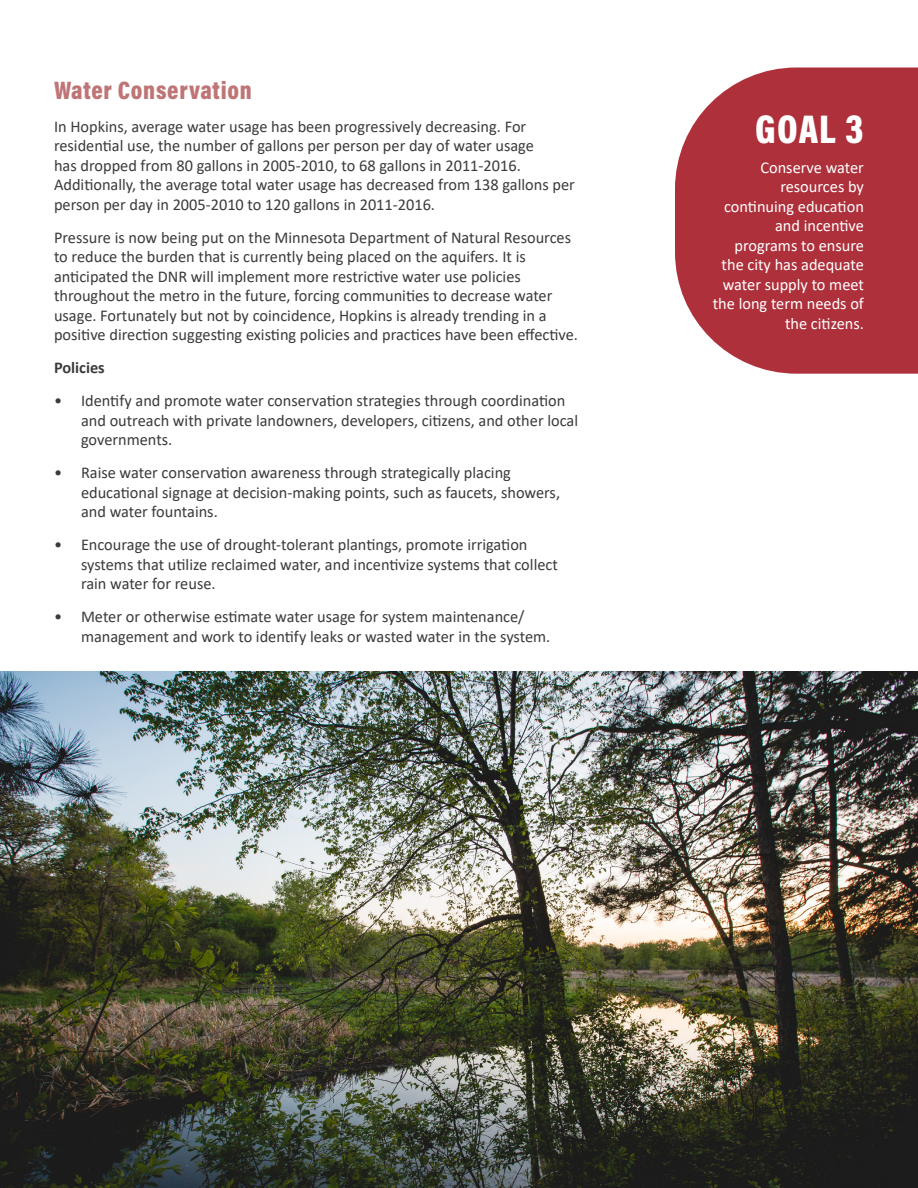
<style>
.page{position:relative;width:918px;height:1188px;background:#fff}
.page>*{position:absolute;margin:0;border:0;box-sizing:border-box;transform-origin:0 0}
.Heading_1{font:900 40.5px "Acumin Pro Cond";color:#fff}
.Body_Text{font:900 25.5px "Acumin Pro Cond";letter-spacing:.03em;color:#bf7576}
.Body_Text-2{font:16.5px/19.5px "Calibri";color:#3a3b3c}
.Body_Text-3{font:16.5px/19.5px "Calibri";color:#fff;text-align:right}
.Body_Text-4{font:700 16.5px "Calibri";color:#3a3b3c}
</style>
<div class="page">
<svg style="left:675px;top:68px;width:243px;height:306px;background:#b6444e"></svg>
<img style="left:0;top:672px;width:917px;height:516px">
<p class="Body_Text" style="left:54px;top:73px;width:199px">Water Conservation</p>
<p class="Body_Text-2" style="left:54px;top:116px;width:522px">In Hopkins, average water usage has been progressively decreasing. For residential use, the number of gallons per person per day of water usage<br>has dropped from 80 gallons in 2005-2010, to 68 gallons in 2011-2016.<br>Additionally, the average total water usage has decreased from 138 gallons per person per day in 2005-2010 to 120 gallons in 2011-2016.</p>
<p class="Body_Text-2" style="left:54px;top:227px;width:526px">Pressure is now being put on the Minnesota Department of Natural Resources to reduce the burden that is currently being placed on the aquifers. It is anticipated the DNR will implement more restrictive water use policies throughout the metro in the future, forcing communities to decrease water usage. Fortunately but not by coincidence, Hopkins is already trending in a positive direction suggesting existing policies and practices have been effective.</p>
<p class="Body_Text-4" style="left:54px;top:356px;width:52px">Policies</p>
<p class="Body_Text-2" style="left:81px;top:391px;width:499px;text-indent:-27px">• Identify and promote water conservation strategies through coordination and outreach with private landowners, developers, citizens, and other local governments.</p>
<p class="Body_Text-2" style="left:81px;top:463px;width:481px;text-indent:-27px">• Raise water conservation awareness through strategically placing educational signage at decision-making points, such as faucets, showers, and water fountains.</p>
<p class="Body_Text-2" style="left:81px;top:535px;width:478px;text-indent:-27px">• Encourage the use of drought-tolerant plantings, promote irrigation systems that utilize reclaimed water, and incentivize systems that collect rain water for reuse.</p>
<p class="Body_Text-2" style="left:81px;top:607px;width:471px;text-indent:-27px">• Meter or otherwise estimate water usage for system maintenance/ management and work to identify leaks or wasted water in the system.</p>
<p class="Heading_1" style="left:755px;top:103px;width:110px">GOAL 3</p>
<p class="Body_Text-3" style="left:713px;top:157px;width:153px">Conserve water resources by continuing education and incentive programs to ensure the city has adequate water supply to meet the long term needs of the citizens.</p>
</div>
